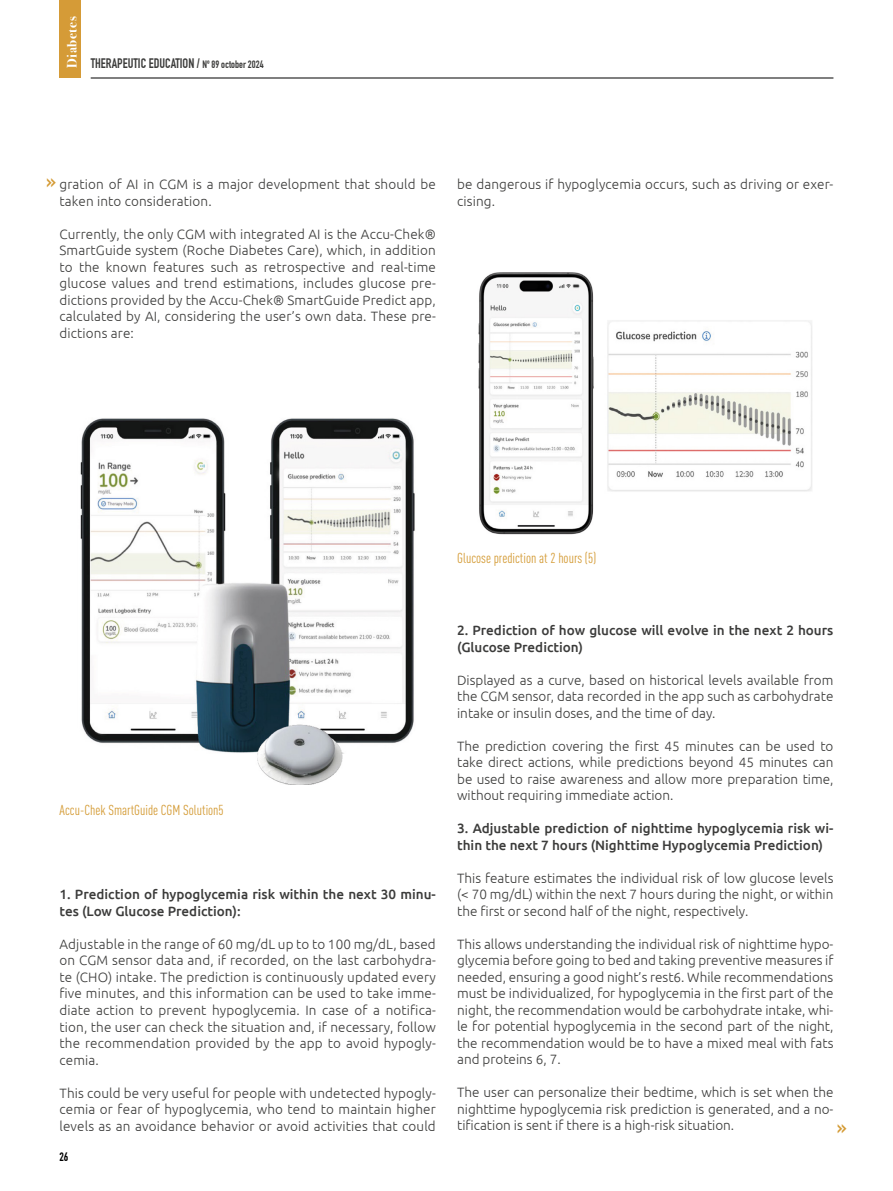
<style>
.page{position:relative;width:893px;height:1191px;background:#fff}
.page>*{position:absolute;margin:0;border:0;box-sizing:border-box;transform-origin:0 0}
.t1{font:22.5px "DIN Engschrift Std";color:#d49b35}
.t2{font:condensed 14.25px "DIN Pro";color:#d49b35}
.t3{font:300 13.5px/16.5px "Ubuntu";letter-spacing:.01em;color:#3c3c3b;text-align:justify}
.t4{font:500 13.5px/16.5px "Ubuntu";color:#3c3c3b}
.t5{font:13.5px "DIN Engschrift Std";color:#3c3c3b}
.t6{font:700 13.5px "Bodoni Svty Two ITCTT";letter-spacing:.04em;color:#fff}
.t7{font:12px "DIN Engschrift Std";color:#000}
.s1{font-size:10.5px}
</style>
<div class="page">
<hr style="left:91px;top:78px;width:742px;height:1px;background:#000">
<div style="left:60px;top:0;width:21px;height:78px;background:#d59b37"></div>
<img style="left:80px;top:418px;width:335px;height:366px">
<img style="left:478px;top:273px;width:334px;height:261px">
<p class="t6" style="left:61px;top:68px;width:53px;rotate:-90deg">Diabetes</p>
<p class="t5" style="left:91px;top:55px;width:174px">THERAPEUTIC EDUCATION / <span class="s1">Nº 89 october 2024</span></p>
<h1 class="t1" style="left:46px;top:168px;width:11px">»</h1>
<p class="t3" style="left:60px;top:176px;width:378px">gration of AI in CGM is a major development that should be taken into consideration.</p>
<p class="t3" style="left:60px;top:225px;width:378px">Currently, the only CGM with integrated AI is the Accu-Chek® SmartGuide system (Roche Diabetes Care), which, in addition to the known features such as retrospective and real-time glucose values and trend estimations, includes glucose pre&shy;dictions provided by the Accu-Chek® SmartGuide Predict app, calculated by AI, considering the user’s own data. These pre&shy;dictions are:</p>
<p class="t3" style="left:457px;top:176px;width:378px">be dangerous if hypoglycemia occurs, such as driving or exer&shy;cising.</p>
<p class="t2" style="left:457px;top:547px;width:141px">Glucose prediction at 2 hours (5)</p>
<p class="t2" style="left:60px;top:800px;width:166px">Accu-Chek SmartGuide CGM Solution5</p>
<p class="t4" style="left:60px;top:886px;width:378px">1. Prediction of hypoglycemia risk within the next 30 minu&shy;tes (Low Glucose Prediction):</p>
<p class="t3" style="left:60px;top:935px;width:378px">Adjustable in the range of 60 mg/dL up to to 100 mg/dL, based on CGM sensor data and, if recorded, on the last carbohydra&shy;te (CHO) intake. The prediction is continuously updated every five minutes, and this information can be used to take imme&shy;diate action to prevent hypoglycemia. In case of a notifica&shy;tion, the user can check the situation and, if necessary, follow the recommendation provided by the app to avoid hypogly&shy;cemia.</p>
<p class="t3" style="left:60px;top:1084px;width:378px">This could be very useful for people with undetected hypogly&shy;cemia or fear of hypoglycemia, who tend to maintain higher levels as an avoidance behavior or avoid activities that could</p>
<p class="t7" style="left:60px;top:1149px;width:10px">26</p>
<p class="t4" style="left:457px;top:622px;width:378px">2. Prediction of how glucose will evolve in the next 2 hours (Glucose Prediction)</p>
<p class="t3" style="left:457px;top:671px;width:378px">Displayed as a curve, based on historical levels available from the CGM sensor, data recorded in the app such as carbohydrate intake or insulin doses, and the time of day.</p>
<p class="t3" style="left:457px;top:737px;width:378px">The prediction covering the first 45 minutes can be used to take direct actions, while predictions beyond 45 minutes can be used to raise awareness and allow more preparation time, without requiring immediate action.</p>
<p class="t4" style="left:457px;top:820px;width:378px">3. Adjustable prediction of nighttime hypoglycemia risk wi&shy;thin the next 7 hours (Nighttime Hypoglycemia Prediction)</p>
<p class="t3" style="left:457px;top:869px;width:378px">This feature estimates the individual risk of low glucose levels (&lt; 70 mg/dL) within the next 7 hours during the night, or within the first or second half of the night, respectively.</p>
<p class="t3" style="left:457px;top:935px;width:378px">This allows understanding the individual risk of nighttime hypo&shy;glycemia before going to bed and taking preventive measures if needed, ensuring a good night’s rest6. While recommendations must be individualized, for hypoglycemia in the first part of the night, the recommendation would be carbohydrate intake, whi&shy;le for potential hypoglycemia in the second part of the night, the recommendation would be to have a mixed meal with fats and proteins 6, 7.</p>
<p class="t3" style="left:457px;top:1084px;width:378px">The user can personalize their bedtime, which is set when the nighttime hypoglycemia risk prediction is generated, and a no&shy;tification is sent if there is a high-risk situation.</p>
<h1 class="t1" style="left:837px;top:1114px;width:11px">»</h1>
</div>
